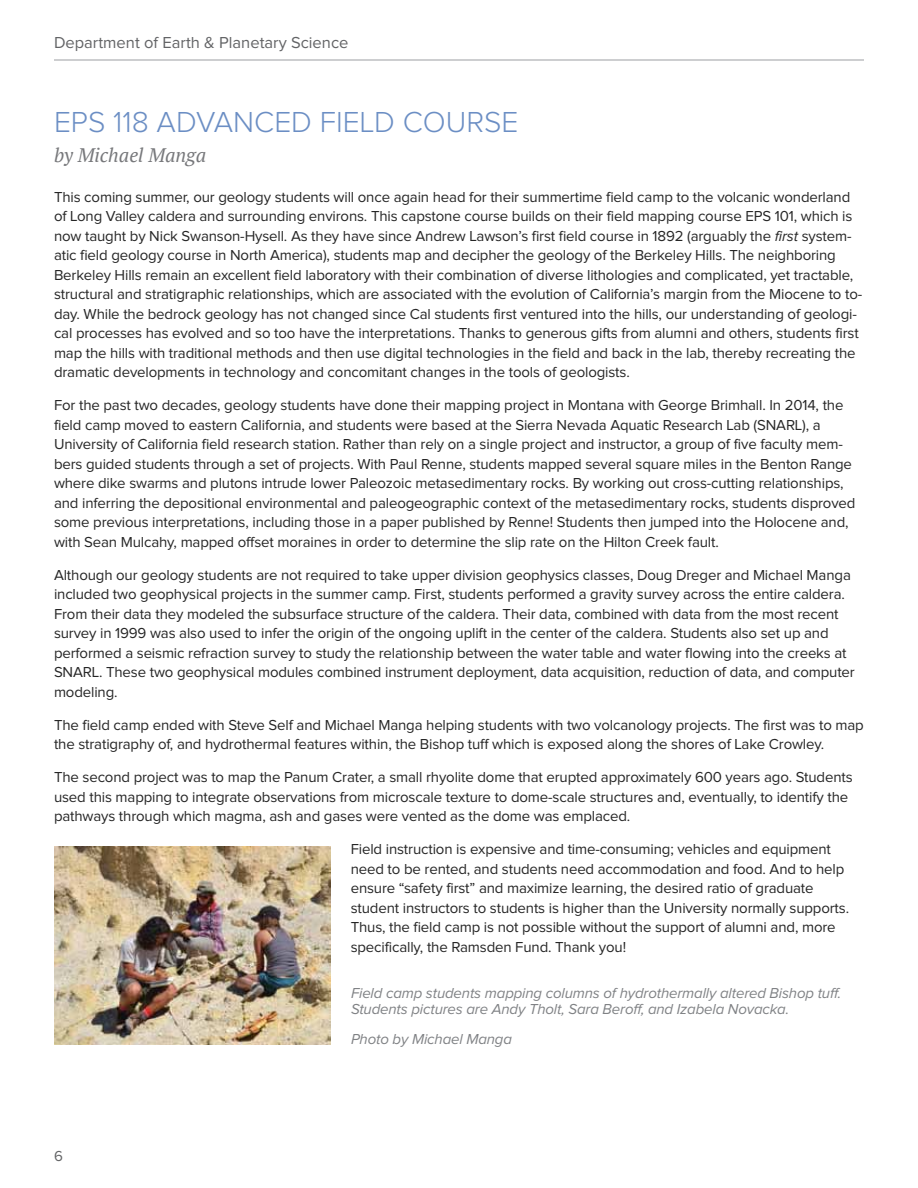
<style>
.page{position:relative;width:918px;height:1188px;background:#fff}
.page>*{position:absolute;margin:0;border:0;box-sizing:border-box;transform-origin:0 0}
.t1{font:300 30px "Proxima Nova";color:#6b8ec4}
.t2{font:italic 19.5px "PT Serif";color:#77787b}
.t3{font:16.5px "Proxima Nova";color:#636466}
.t4{font:15px/19.5px "Proxima Nova";letter-spacing:-.01em;color:#262626}
.t5{font:italic 15px/16.5px "Proxima Nova";letter-spacing:-.01em;color:#808285}
.t6{font:15px "Proxima Nova";color:#636466}
.s1{font-style:italic}
</style>
<div class="page">
<hr style="left:54px;top:60px;width:810px;height:1px;background:#9d9fa2">
<img style="left:54px;top:846px;width:276px;height:198px">
<p class="t3" style="left:54px;top:35px;width:296px">Department of Earth &amp; Planetary Science</p>
<h1 class="t1" style="left:54px;top:108px;width:466px">EPS 118 ADVANCED FI ELD COURSE</h1>
<h2 class="t2" style="left:54px;top:143px;width:154px">by Michael Manga</h2>
<p class="t4" style="left:54px;top:188px;width:810px">This coming summer, our geology students will once again head for their summertime field camp to the volcanic wonderland of Long Valley caldera and surrounding environs. This capstone course builds on their field mapping course EPS 101, which is now taught by N ick Swanson-Hysell. As they have since Andrew Lawson’s first field course in 1892 (arguably the <span class="s1">first</span> system&shy;atic field geology course in North America), students map and decipher the geology of the Berkeley Hills. The neighboring Berkeley H ills remain an excellent field laboratory with their combination of diverse lithologies and complicated, yet tractable, structural and stratigraphic relationships, which are associated with the evolution of California’s margin from the Miocene to to&shy;day. While the bedrock geology has not changed since Cal students first ventured into the hills, our understanding of geologi&shy;cal processes has evolved and so too have the interpretations. Thanks to generous gifts from alumni and others, students first map the hills with traditional methods and then use digital technologies in the field and back in the lab, thereby recreating the dramatic developments in technology and concomitant changes in the tools of geologists.</p>
<p class="t4" style="left:54px;top:396px;width:803px">For the past two decades, geology students have done their mapping project in Montana with George Brimhall. In 2014, the field camp moved to eastern California, and students were based at the Sierra N evada Aquatic Research Lab (SNARL), a University of California field research station. Rather than rely on a single project and instructor, a group of five faculty mem&shy;bers guided students through a set of projects. With Paul Renne, students mapped several square miles in the Benton Range where dike swarms and plutons intrude lower Paleozoic metasedimentary rocks. By working out cross-cutting relationships, and inferring the depositional environmental and paleogeographic context of the metasedimentary rocks, students disproved some previous interpretations, including those in a paper published by Renne! Students then jumped into the Holocene and, with Sean Mulcahy, mapped offset moraines in order to determine the slip rate on the H ilton Creek fault.</p>
<p class="t4" style="left:54px;top:566px;width:802px">Although our geology students are not required to take upper division geophysics classes, Doug Dreger and Michael Manga included two geophysical projects in the summer camp. First, students performed a gravity survey across the entire caldera.<br>From their data they modeled the subsurface structure of the caldera. Their data, combined with data from the most recent survey in 1999 was also used to infer the origin of the ongoing uplift in the center of the caldera. Students also set up and performed a seismic refraction survey to study the relationship between the water table and water flowing into the creeks at SNARL. These two geophysical modules combined instrument deployment, data acquisition, reduction of data, and computer modeling.</p>
<p class="t4" style="left:54px;top:716px;width:811px">The field camp ended with Steve Self and Michael Manga helping students with two volcanology projects. The first was to map the stratigraphy of, and hydrothermal features within, the Bishop tuff which is exposed along the shores of Lake Crowley.</p>
<p class="t4" style="left:54px;top:768px;width:800px">The second project was to map the Panum Crater, a small rhyolite dome that erupted approximately 600 years ago. Students used this mapping to integrate observations from microscale texture to dome-scale structures and, eventually, to identify the pathways through which magma, ash and gases were vented as the dome was emplaced.</p>
<p class="t4" style="left:351px;top:840px;width:500px">Field instruction is expensive and time-consuming; vehicles and equipment need to be rented, and students need accommodation and food. And to help ensure “safety first” and maximize learning, the desired ratio of graduate student instructors to students is higher than the University normally supports.<br>Thus, the field camp is not possible without the support of alumni and, more specifically, the Ramsden Fund. Thank you!</p>
<p class="t5" style="left:351px;top:985px;width:492px">Field camp students mapping columns of hydrothermally altered Bishop tuff.<br>Students pictures are Andy Tholt, Sara Beroff, and Izabela Novacka.</p>
<p class="t5" style="left:351px;top:1032px;width:163px">Photo by Michael Manga</p>
<p class="t6" style="left:54px;top:1149px;width:10px">6</p>
</div>
